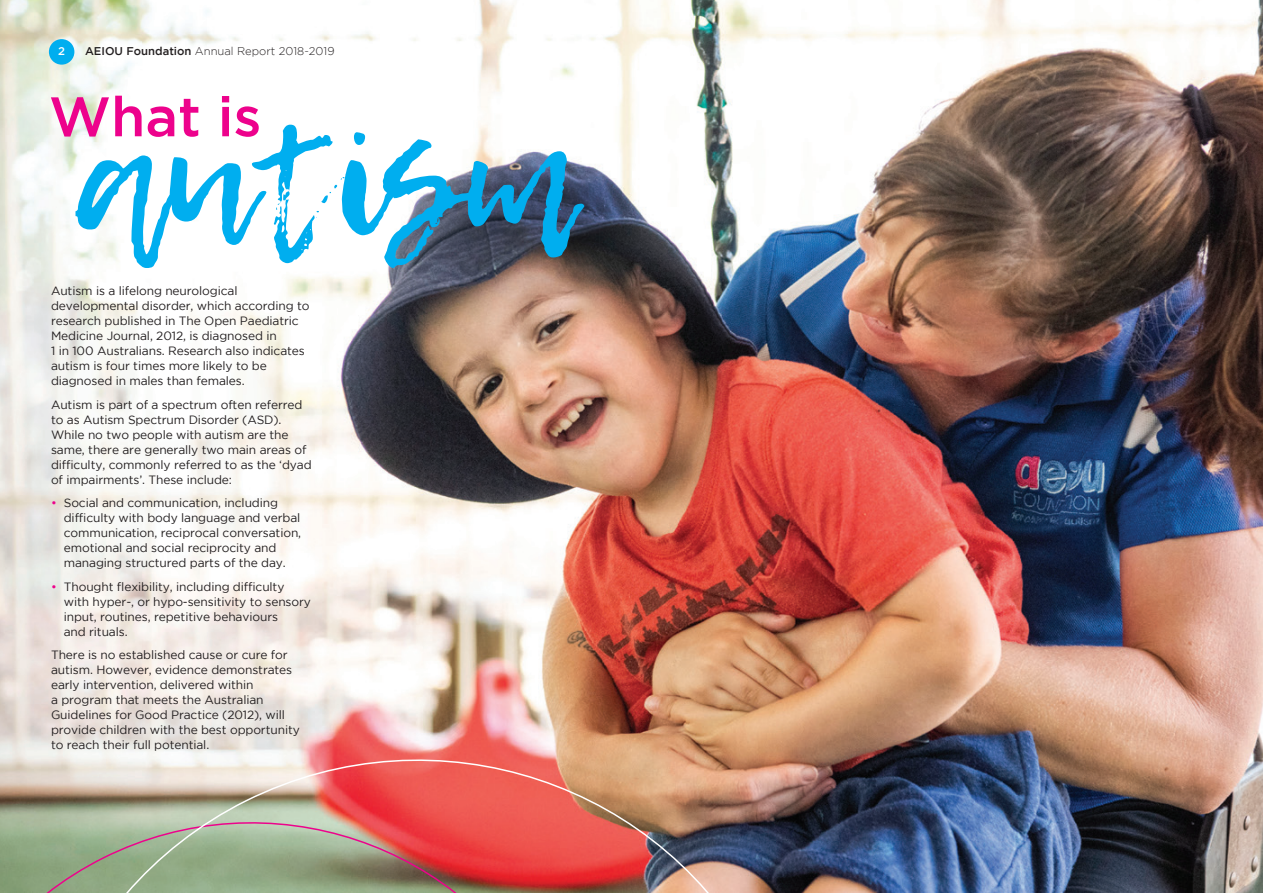
<style>
.page{position:relative;width:1263px;height:893px;background:#fff}
.page>*{position:absolute;margin:0;border:0;box-sizing:border-box;transform-origin:0 0}
.BODY{font:161.25px "Lemon Tuesday";color:#00aeef}
.BODY-2{font:500 55.65px "Gotham";color:#ed028c}
.BODY-3{font:12px/15px "Gotham";letter-spacing:-.01em;color:#231f20}
.t1{font:300 11.25px "Gotham";color:#231f20}
.t2{font:500 11.25px "Gotham";color:#fff}
.s1{font-weight:500}
.s2{color:#ed028c}
</style>
<div class="page">
<img style="left:0;top:0;width:1263px;height:893px">
<div style="left:49px;top:39px;width:25px;height:26px;background:#00aeef;border-radius:50%"></div>
<img style="left:0;top:706px;width:854px;height:187px">
<p class="t2" style="left:58px;top:45px;width:8px">2</p>
<p class="t1" style="left:85px;top:45px;width:251px"><span class="s1">AEIOU Foundation</span> Annual Report 2018-2019</p>
<p class="BODY-2" style="left:49px;top:85px;width:214px">What is</p>
<p class="BODY" style="left:72px;top:87px;width:501px">AUTISM</p>
<p class="BODY-3" style="left:51px;top:283px;width:260px">Autism is a lifelong neurological developmental disorder, which according to research published in The Open Paediatric Medicine Journal, 2012, is diagnosed in<br>1 in 100 Australians. Research also indicates autism is four times more likely to be diagnosed in males than females.</p>
<p class="BODY-3" style="left:51px;top:397px;width:262px">Autism is part of a spectrum often referred to as Autism Spectrum Disorder (ASD).<br>While no two people with autism are the same, there are generally two main areas of difficulty, commonly referred to as the ‘dyad of impairments’. These include:</p>
<p class="BODY-3" style="left:64px;top:495px;width:239px;text-indent:-13px"><span class="s2">•</span> Social and communication, including difficulty with body language and verbal communication, reciprocal conversation, emotional and social reciprocity and managing structured parts of the day.</p>
<p class="BODY-3" style="left:64px;top:579px;width:249px;text-indent:-13px"><span class="s2">•</span> Thought flexibility, including difficulty with hyper-, or hypo-sensitivity to sensory input, routines, repetitive behaviours<br>and rituals.</p>
<p class="BODY-3" style="left:51px;top:647px;width:250px">There is no established cause or cure for autism. However, evidence demonstrates early intervention, delivered within<br>a program that meets the Australian Guidelines for Good Practice (2012), will provide children with the best opportunity to reach their full potential.</p>
</div>
